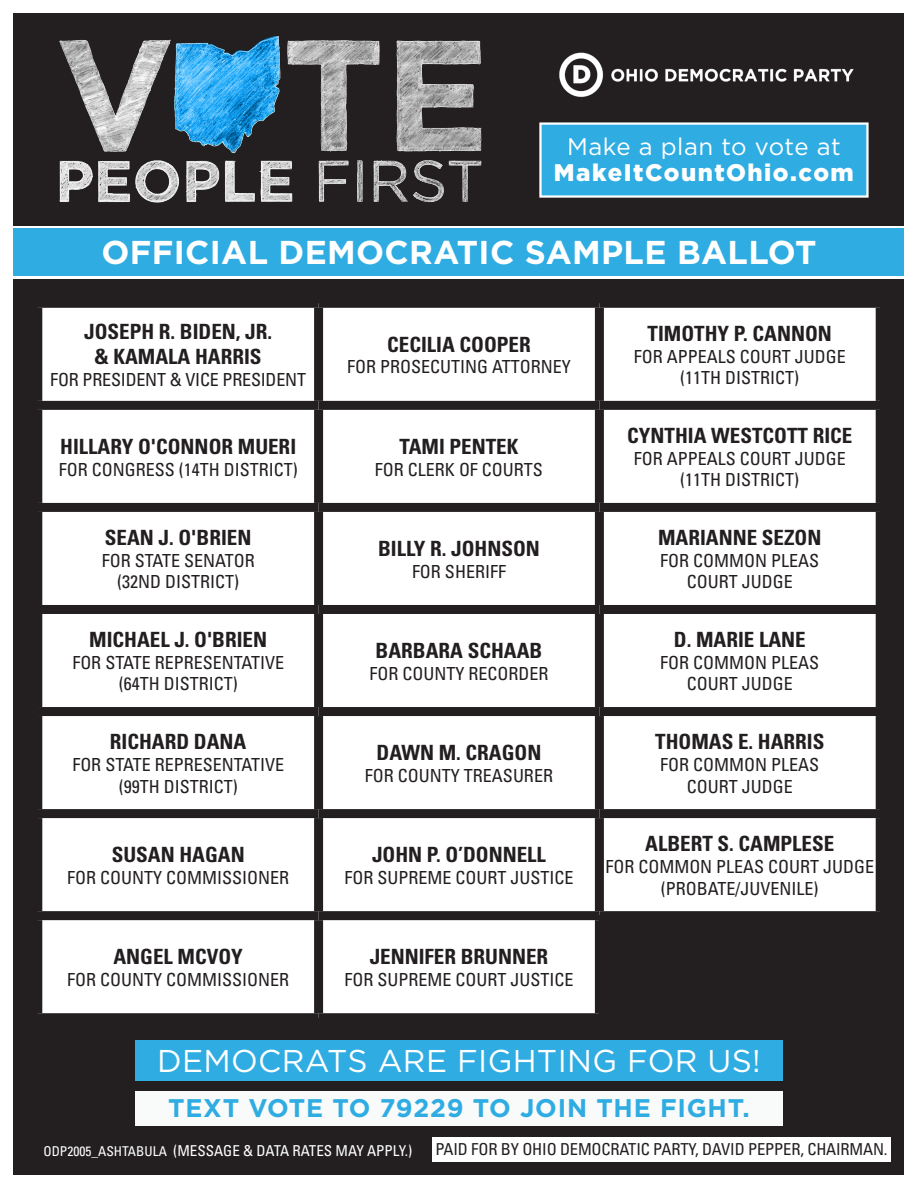
<style>
.page{position:relative;width:918px;height:1188px;background:#fff}
.page>*{position:absolute;margin:0;border:0;box-sizing:border-box;transform-origin:0 0}
.t1{font:700 33px "Gotham";letter-spacing:.01em;color:#fff}
.t2{font:31.5px "Gotham";letter-spacing:.01em;color:#fff}
.t3{font:700 25.5px "Gotham";letter-spacing:.03em;color:#2face2}
.t4{font:900 24px "Gotham";letter-spacing:.06em;color:#fff}
.t5{font:24px "Gotham";letter-spacing:.02em;color:#fff}
.Name_Bold_14pt{font:700 condensed 21px/25.2px "Univers";color:#231f20;text-align:center}
.Position_Title_12pt{font:condensed 18px/21.6px "Univers";color:#231f20;text-align:center}
.t6{font:condensed 16.5px "Univers";letter-spacing:-.01em;color:#231f20}
.t7{font:condensed 15px "Univers";color:#fff}
.t8{font:condensed 13.5px "Univers";color:#fff}
</style>
<div class="page">
<div style="left:14px;top:14px;width:890px;height:212px;background:#231f20"></div>
<div style="left:14px;top:279px;width:890px;height:895px;background:#231f20"></div>
<img style="left:559px;top:52px;width:295px;height:45px">
<svg style="left:539px;top:122px;width:330px;height:76px;background:#3dafe0"></svg>
<div style="left:14px;top:229px;width:890px;height:47px;background:#2face2"></div>
<div style="left:135px;top:1041px;width:648px;height:40px;background:#2face2"></div>
<div style="left:135px;top:1092px;width:648px;height:34px;background:#f9fafa"></div>
<img style="left:59px;top:36px;width:423px;height:167px">
<div style="left:432px;top:1138px;width:459px;height:24px;background:#fff"></div>
<div style="left:42px;top:308px;width:834px;height:705px;background:#fff"></div>
<div style="left:599px;top:916px;width:281px;height:102px;background:#231f20"></div>
<div style="left:314px;top:308px;width:9px;height:93px;background:#231f20"></div>
<div style="left:595px;top:308px;width:9px;height:93px;background:#231f20"></div>
<div style="left:33px;top:401px;width:286px;height:9px;background:#231f20"></div>
<div style="left:319px;top:401px;width:280px;height:9px;background:#231f20"></div>
<div style="left:314px;top:410px;width:9px;height:93px;background:#231f20"></div>
<div style="left:599px;top:401px;width:286px;height:9px;background:#231f20"></div>
<div style="left:595px;top:410px;width:9px;height:93px;background:#231f20"></div>
<div style="left:33px;top:503px;width:286px;height:9px;background:#231f20"></div>
<div style="left:319px;top:503px;width:280px;height:9px;background:#231f20"></div>
<div style="left:314px;top:512px;width:9px;height:93px;background:#231f20"></div>
<div style="left:599px;top:503px;width:286px;height:9px;background:#231f20"></div>
<div style="left:595px;top:512px;width:9px;height:93px;background:#231f20"></div>
<div style="left:33px;top:605px;width:286px;height:9px;background:#231f20"></div>
<div style="left:319px;top:605px;width:280px;height:9px;background:#231f20"></div>
<div style="left:314px;top:614px;width:9px;height:93px;background:#231f20"></div>
<div style="left:599px;top:605px;width:286px;height:9px;background:#231f20"></div>
<div style="left:595px;top:614px;width:9px;height:93px;background:#231f20"></div>
<div style="left:33px;top:707px;width:286px;height:9px;background:#231f20"></div>
<div style="left:319px;top:707px;width:280px;height:9px;background:#231f20"></div>
<div style="left:314px;top:716px;width:9px;height:93px;background:#231f20"></div>
<div style="left:599px;top:707px;width:286px;height:9px;background:#231f20"></div>
<div style="left:595px;top:716px;width:9px;height:93px;background:#231f20"></div>
<div style="left:33px;top:809px;width:286px;height:9px;background:#231f20"></div>
<div style="left:319px;top:809px;width:280px;height:9px;background:#231f20"></div>
<div style="left:314px;top:818px;width:9px;height:93px;background:#231f20"></div>
<div style="left:599px;top:809px;width:286px;height:9px;background:#231f20"></div>
<div style="left:595px;top:818px;width:9px;height:93px;background:#231f20"></div>
<div style="left:33px;top:911px;width:286px;height:9px;background:#231f20"></div>
<div style="left:319px;top:911px;width:280px;height:9px;background:#231f20"></div>
<div style="left:314px;top:920px;width:9px;height:93px;background:#231f20"></div>
<div style="left:599px;top:911px;width:286px;height:9px;background:#231f20"></div>
<div style="left:595px;top:920px;width:9px;height:93px;background:#231f20"></div>
<h3 class="t5" style="left:567px;top:131px;width:275px">Make a plan to vote at</h3>
<h3 class="t4" style="left:554px;top:158px;width:301px">MakeItCountOhio.com</h3>
<h1 class="t1" style="left:101px;top:230px;width:717px">OFFICIAL DEMOCRATIC SAMPLE BALLOT</h1>
<p class="Name_Bold_14pt" style="left:84px;top:319px;width:189px">JOSEPH R. BIDEN, JR. &amp; KAMALA HARRIS</p>
<p class="Position_Title_12pt" style="left:50px;top:369px;width:257px">FOR PRESIDENT &amp; VICE PRESIDENT</p>
<p class="Name_Bold_14pt" style="left:60px;top:434px;width:237px">HILLARY O'CONNOR MUERI</p>
<p class="Position_Title_12pt" style="left:59px;top:458px;width:241px">FOR CONGRESS (14TH DISTRICT)</p>
<p class="Name_Bold_14pt" style="left:105px;top:525px;width:148px">SEAN J. O'BRIEN</p>
<p class="Position_Title_12pt" style="left:102px;top:549px;width:155px">FOR STATE SENATOR (32ND DISTRICT)</p>
<p class="Name_Bold_14pt" style="left:89px;top:627px;width:179px">MICHAEL J. O'BRIEN</p>
<p class="Position_Title_12pt" style="left:72px;top:651px;width:213px">FOR STATE REPRESENTATIVE (64TH DISTRICT)</p>
<p class="Name_Bold_14pt" style="left:110px;top:729px;width:138px">RICHARD DANA</p>
<p class="Position_Title_12pt" style="left:72px;top:753px;width:213px">FOR STATE REPRESENTATIVE (99TH DISTRICT)</p>
<p class="Name_Bold_14pt" style="left:112px;top:842px;width:135px">SUSAN HAGAN</p>
<p class="Position_Title_12pt" style="left:67px;top:866px;width:224px">FOR COUNTY COMMISSIONER</p>
<p class="Name_Bold_14pt" style="left:113px;top:944px;width:131px">ANGEL MCVOY</p>
<p class="Position_Title_12pt" style="left:67px;top:968px;width:224px">FOR COUNTY COMMISSIONER</p>
<p class="Name_Bold_14pt" style="left:387px;top:332px;width:145px">CECILIA COOPER</p>
<p class="Position_Title_12pt" style="left:347px;top:356px;width:225px">FOR PROSECUTING ATTORNEY</p>
<p class="Name_Bold_14pt" style="left:400px;top:434px;width:120px">TAMI PENTEK</p>
<p class="Position_Title_12pt" style="left:375px;top:458px;width:170px">FOR CLERK OF COURTS</p>
<p class="Name_Bold_14pt" style="left:378px;top:536px;width:163px">BILLY R. JOHNSON</p>
<p class="Position_Title_12pt" style="left:412px;top:560px;width:95px">FOR SHERIFF</p>
<p class="Name_Bold_14pt" style="left:376px;top:638px;width:168px">BARBARA SCHAAB</p>
<p class="Position_Title_12pt" style="left:369px;top:662px;width:181px">FOR COUNTY RECORDER</p>
<p class="Name_Bold_14pt" style="left:377px;top:740px;width:166px">DAWN M. CRAGON</p>
<p class="Position_Title_12pt" style="left:365px;top:764px;width:190px">FOR COUNTY TREASURER</p>
<p class="Name_Bold_14pt" style="left:372px;top:842px;width:175px">JOHN P. O’DONNELL</p>
<p class="Position_Title_12pt" style="left:344px;top:866px;width:231px">FOR SUPREME COURT JUSTICE</p>
<p class="Name_Bold_14pt" style="left:370px;top:944px;width:180px">JENNIFER BRUNNER</p>
<p class="Position_Title_12pt" style="left:344px;top:968px;width:231px">FOR SUPREME COURT JUSTICE</p>
<p class="Name_Bold_14pt" style="left:648px;top:321px;width:186px">TIMOTHY P. CANNON</p>
<p class="Position_Title_12pt" style="left:634px;top:345px;width:214px">FOR APPEALS COURT JUDGE (11TH DISTRICT)</p>
<p class="Name_Bold_14pt" style="left:627px;top:423px;width:227px">CYNTHIA WESTCOTT RICE</p>
<p class="Position_Title_12pt" style="left:634px;top:447px;width:214px">FOR APPEALS COURT JUDGE (11TH DISTRICT)</p>
<p class="Name_Bold_14pt" style="left:658px;top:525px;width:165px">MARIANNE SEZON</p>
<p class="Position_Title_12pt" style="left:660px;top:549px;width:160px">FOR COMMON PLEAS<br>COURT JUDGE</p>
<p class="Name_Bold_14pt" style="left:674px;top:627px;width:133px">D. MARIE LANE</p>
<p class="Position_Title_12pt" style="left:660px;top:651px;width:160px">FOR COMMON PLEAS<br>COURT JUDGE</p>
<p class="Name_Bold_14pt" style="left:655px;top:729px;width:171px">THOMAS E. HARRIS</p>
<p class="Position_Title_12pt" style="left:660px;top:753px;width:160px">FOR COMMON PLEAS<br>COURT JUDGE</p>
<p class="Name_Bold_14pt" style="left:645px;top:831px;width:190px">ALBERT S. CAMPLESE</p>
<p class="Position_Title_12pt" style="left:605px;top:856px;width:270px">FOR COMMON PLEAS COURT JUDGE (PROBATE/JUVENILE)</p>
<h2 class="t2" style="left:157px;top:1040px;width:605px">DEMOCRATS ARE FIGHTING FOR US!</h2>
<h3 class="t3" style="left:168px;top:1091px;width:583px">TEXT VOTE TO 79229 TO JOIN THE FIGHT.</h3>
<p class="t7" style="left:173px;top:1141px;width:241px">(MESSAGE &amp; DATA RATES MAY APPLY.)</p>
<p class="t8" style="left:44px;top:1142px;width:125px">ODP2005_ASHTABULA</p>
<p class="t6" style="left:435px;top:1139px;width:454px">PAID FOR BY OHIO DEMOCRATIC PARTY, DAVID PEPPER, CHAIRMAN.</p>
</div>
